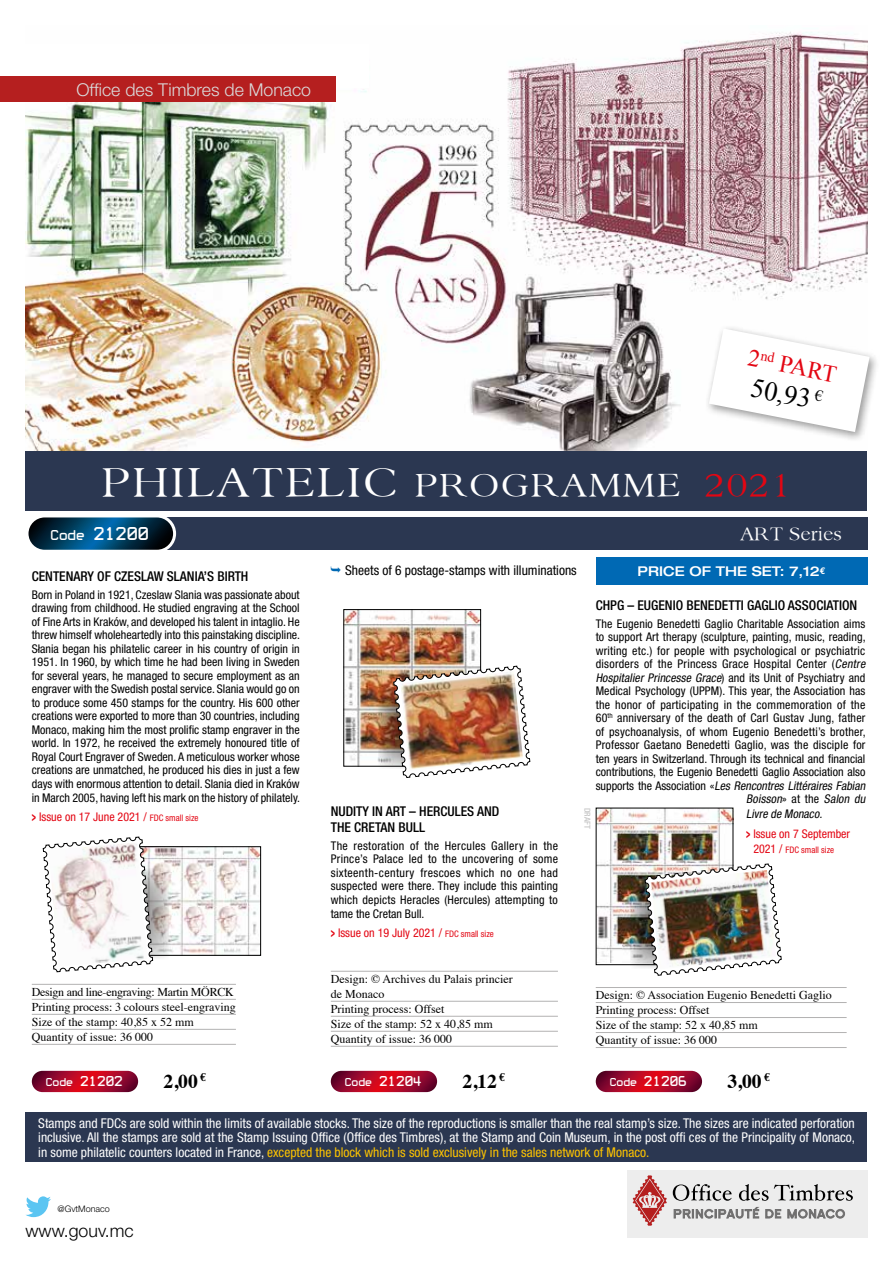
<style>
.page{position:relative;width:893px;height:1263px;background:#fff}
.page>*{position:absolute;margin:0;border:0;box-sizing:border-box;transform-origin:0 0}
.t1{font:43.5px "Sanford";letter-spacing:.04em;color:#fff;scale:1.05 1}
.t2{font:27px "Times New Roman";color:#000}
.t3{font:24px "Times New Roman";color:#e30613}
.t4{font:700 19.5px "Times";color:#000}
.t5{font:19.5px "White Rabbit";color:#fff}
.t6{font:19.5px "Sanford";color:#fff}
.t7{font:300 17.7px "Helvetica Neue";color:#dadada}
.t8{font:300 17.7px "Helvetica Neue";color:#000}
.t9{font:15px "White Rabbit";color:#fff}
.t10{font:condensed 13.5px/14.2px "Helvetica Neue";color:#fff;text-align:justify}
.t11{font:500 condensed 13.5px/16.2px "Helvetica Neue";color:#000}
.t12{font:condensed 13.5px "Helvetica Neue";color:#000}
.t13{font:500 expanded 13.5px "Helvetica Neue";color:#fff}
.t14{font:condensed 12px/13.5px "Helvetica Neue";letter-spacing:.015em;color:#000;text-align:justify}
.t15{font:12px/15px "Times";color:#000}
.t16{font:italic condensed 12px "Helvetica Neue";color:#000}
.t17{font:condensed 12px "Helvetica Neue";color:#e30613}
.t18{font:condensed 9px "Helvetica Neue";color:#e30613}
.t19{font:300 9px "Helvetica Neue";color:#000}
.t20{font:500 condensed 8.25px "Helvetica Neue";color:#c6c6c6}
.s1{font-size:34.5px}
.s2{font-size:34.5px;color:#e30613}
.s3{font-size:15px}
.s4{font-weight:700;font-size:13.65px}
.s5{font-size:9px}
.s6{font-style:italic}
.s7{font-style:normal}
.s8{font-size:12px}
.s9{color:#fdc300}
</style>
<div class="page">
<img style="left:26px;top:32px;width:841px;height:419px">
<div style="left:26px;top:451px;width:841px;height:59px;background:#2b3751"></div>
<div style="left:98px;top:517px;width:769px;height:33px;background:#2b3751"></div>
<svg style="left:27px;top:516px;width:148px;height:35px;background:#043b5a"></svg>
<div style="left:26px;top:514px;width:150px;height:39px;border:3px solid #fff;border-radius:18px"></div>
<svg style="left:627px;top:1170px;width:240px;height:67px;background:#d8d1d1"></svg>
<div style="left:26px;top:1112px;width:841px;height:50px;background:#2b3751"></div>
<div style="left:704px;top:324px;width:176px;height:119px;background:#000;opacity:.4"></div>
<svg style="left:709px;top:328px;width:161px;height:104px"></svg>
<svg style="left:26px;top:1196px;width:25px;height:21px"></svg>
<div style="left:596px;top:557px;width:271px;height:27px;background:#0069b4"></div>
<hr style="left:331px;top:971px;width:227px;height:1px;background:#b3b2b2">
<hr style="left:331px;top:1001px;width:227px;height:1px;background:#b3b2b2">
<hr style="left:331px;top:1016px;width:227px;height:1px;background:#b3b2b2">
<hr style="left:331px;top:1031px;width:227px;height:1px;background:#b3b2b2">
<hr style="left:331px;top:1046px;width:227px;height:1px;background:#b3b2b2">
<svg style="left:331px;top:1071px;width:106px;height:21px;background:#a60827"></svg>
<img style="left:345px;top:611px;width:134px;height:154px">
<div style="left:343px;top:609px;width:138px;height:158px;border:1px solid #000"></div>
<svg style="left:378px;top:684px;width:15px;height:84px"></svg>
<img style="left:393px;top:665px;width:138px;height:113px">
<img style="left:598px;top:810px;width:133px;height:153px">
<svg style="left:630px;top:884px;width:14px;height:84px"></svg>
<img style="left:644px;top:863px;width:138px;height:113px">
<hr style="left:596px;top:987px;width:251px;height:1px;background:#b3b2b2">
<hr style="left:596px;top:1002px;width:251px;height:1px;background:#b3b2b2">
<hr style="left:596px;top:1017px;width:251px;height:1px;background:#b3b2b2">
<hr style="left:596px;top:1032px;width:251px;height:1px;background:#b3b2b2">
<hr style="left:596px;top:1047px;width:251px;height:1px;background:#b3b2b2">
<img style="left:153px;top:848px;width:106px;height:106px">
<div style="left:137px;top:846px;width:124px;height:110px;border:1px solid #000"></div>
<svg style="left:153px;top:868px;width:16px;height:90px"></svg>
<svg style="left:42px;top:836px;width:111px;height:136px"></svg>
<hr style="left:32px;top:984px;width:204px;height:1px;background:#b3b2b2">
<hr style="left:32px;top:999px;width:204px;height:1px;background:#b3b2b2">
<hr style="left:32px;top:1014px;width:204px;height:1px;background:#b3b2b2">
<hr style="left:32px;top:1029px;width:204px;height:1px;background:#b3b2b2">
<hr style="left:32px;top:1044px;width:204px;height:1px;background:#b3b2b2">
<svg style="left:32px;top:1071px;width:106px;height:21px;background:#a60827"></svg>
<svg style="left:596px;top:1071px;width:106px;height:21px;background:#a60827"></svg>
<div style="left:0;top:45px;width:369px;height:43px;background:#fff"></div>
<div style="left:0;top:77px;width:336px;height:25px;background:#b51f1f"></div>
<h3 class="t7" style="left:77px;top:79px;width:236px">Office des Timbres de Monaco</h3>
<h3 class="t3" style="left:751px;top:341px;width:91px;rotate:11deg">2<sup>nd</sup> PART</h3>
<h2 class="t2" style="left:755px;top:370px;width:73px;rotate:11deg">50,93 <sup>€</sup></h2>
<h1 class="t1" style="left:102px;top:456px;width:658px">PHILATELIC <span class="s1">PROGRAMME</span> <span class="s2">2021</span></h1>
<h3 class="t5" style="left:50px;top:527px;width:100px"><span class="s3">Code</span> 21200</h3>
<h3 class="t6" style="left:740px;top:522px;width:103px">ART Series</h3>
<p class="t12" style="left:345px;top:563px;width:233px">Sheets of 6 postage-stamps with illuminations</p>
<p class="t13" style="left:638px;top:563px;width:190px">PRICE OF THE SET: 7,12<sup>€</sup></p>
<p class="t11" style="left:32px;top:568px;width:218px">CENTENARY OF CZESLAW SLANIA’S BIRTH</p>
<p class="t14" style="left:32px;top:588px;width:270px">Born in Poland in 1921, Czeslaw Slania was passionate about drawing from childhood. He studied engraving at the School of Fine Arts in Kraków, and developed his talent in intaglio. He threw himself wholeheartedly into this painstaking discipline.<br>Słania began his philatelic career in his country of origin in 1951. In 1960, by which time he had been living in Sweden for several years, he managed to secure employment as an engraver with the Swedish postal service. Slania would go on to produce some 450 stamps for the country. His 600 other creations were exported to more than 30 countries, including Monaco, making him the most prolific stamp engraver in the world. In 1972, he received the extremely honoured title of Royal Court Engraver of Sweden. A meticulous worker whose creations are unmatched, he produced his dies in just a few days with enormous attention to detail. Slania died in Kraków in March 2005, having left his mark on the history of philately.</p>
<p class="t17" style="left:32px;top:810px;width:168px"><span class="s4">&gt;</span> Issue on 17 June 2021 / <span class="s5">FDC small size</span></p>
<p class="t11" style="left:596px;top:597px;width:263px">CHPG – EUGENIO BENEDETTI GAGLIO ASSOCIATION</p>
<p class="t14" style="left:596px;top:617px;width:271px">The Eugenio Benedetti Gaglio Charitable Association aims</p>
<p class="t14" style="left:596px;top:630px;width:271px">to support Art therapy (sculpture, painting, music, reading,</p>
<p class="t14" style="left:596px;top:644px;width:271px">writing etc.) for people with psychological or psychiatric</p>
<p class="t14" style="left:596px;top:657px;width:274px">disorders of the Princess Grace Hospital Center (<span class="s6">Centre</span></p>
<p class="t14" style="left:596px;top:671px;width:271px"><span class="s6">Hospitalier Princesse Grace</span>) a n d i t s U n i t o f P s y c h i a t r y a n d</p>
<p class="t14" style="left:596px;top:684px;width:271px">Medical Psychology (UPPM). This year, the Association has</p>
<p class="t14" style="left:596px;top:698px;width:271px">the honor of participating in the commemoration of the</p>
<p class="t14" style="left:596px;top:711px;width:271px">60<sup>th</sup> anniversary of the death of Carl Gustav Jung, father</p>
<p class="t14" style="left:596px;top:725px;width:271px">of psychoanalysis, of whom Eugenio Benedetti’s brother,</p>
<p class="t14" style="left:596px;top:738px;width:271px">Professor Gaetano Benedetti Gaglio, was the disciple for</p>
<p class="t14" style="left:596px;top:752px;width:271px">ten years in Switzerland. Through its technical and financial</p>
<p class="t14" style="left:596px;top:765px;width:271px">contributions, the Eugenio Benedetti Gaglio Association also</p>
<p class="t16" style="left:596px;top:778px;width:273px"><span class="s7">s u p p o rt s t h e As s o c i a t i o n «</span> Les Rencontres Littéraires Fabian</p>
<p class="t16" style="left:746px;top:792px;width:123px">Boisson<span class="s7">» a t t h e</span> Salon du</p>
<p class="t16" style="left:746px;top:806px;width:80px">Livre de Monaco.</p>
<p class="t17" style="left:746px;top:827px;width:106px"><span class="s4">&gt;</span> Issue on 7 September</p>
<p class="t18" style="left:753px;top:844px;width:82px"><span class="s8">2021 /</span> FDC small size</p>
<p class="t11" style="left:331px;top:802px;width:170px">NUDITY IN ART – HERCULES AND<br>THE CRETAN BULL</p>
<p class="t14" style="left:331px;top:838px;width:229px">The restoration of the Hercules Gallery in the Prince’s Palace led to the uncovering of some sixteenth-century frescoes which no one had suspected were there. They include this painting which depicts Heracles (Hercules) attempting to tame the Cretan Bull.</p>
<p class="t17" style="left:331px;top:925px;width:165px"><span class="s4">&gt;</span> Issue on 19 July 2021 / <span class="s5">FDC small size</span></p>
<p class="t15" style="left:331px;top:970px;width:184px">Design: © Archives du Palais princier de Monaco<br>Printing process: Offset<br>Size of the stamp: 52 x 40,85 mm<br>Quantity of issue: 36 000</p>
<p class="t9" style="left:345px;top:1076px;width:79px"><span class="s8">Code</span> 21204</p>
<h3 class="t4" style="left:463px;top:1062px;width:44px">2,12 <sup>E</sup></h3>
<p class="t20" style="left:592px;top:807px;width:23px;rotate:90deg">DRAFT</p>
<p class="t15" style="left:32px;top:983px;width:206px">Design and line-engraving: Martin MÖRCK Printing process: 3 colours steel-engraving Size of the stamp: 40,85 x 52 mm Quantity of issue: 36 000</p>
<p class="t9" style="left:46px;top:1076px;width:79px"><span class="s8">Code</span> 21202</p>
<h3 class="t4" style="left:164px;top:1062px;width:44px">2,00 <sup>E</sup></h3>
<p class="t9" style="left:610px;top:1076px;width:79px"><span class="s8">Code</span> 21206</p>
<h3 class="t4" style="left:728px;top:1062px;width:44px">3,00 <sup>E</sup></h3>
<p class="t15" style="left:596px;top:987px;width:238px">Design: © Association Eugenio Benedetti Gaglio<br>Printing process: Offset<br>Size of the stamp: 52 x 40,85 mm<br>Quantity of issue: 36 000</p>
<p class="t10" style="left:38px;top:1116px;width:818px">Stamps and FDCs are sold within the limits of available stocks. The size of the reproductions is smaller than the real stamp’s size. The sizes are indicated perforation inclusive. All the stamps are sold at the Stamp Issuing Office (Office des Timbres), at the Stamp and Coin Museum, in the post offi ces of the Principality of Monaco, in some philatelic counters located in France, <span class="s9">excepted the block which is sold exclusively in the sales network of Monaco.</span></p>
<p class="t19" style="left:58px;top:1203px;width:54px">@GvtMonaco</p>
<h3 class="t8" style="left:26px;top:1220px;width:110px">www.gouv.mc</h3>
</div>
